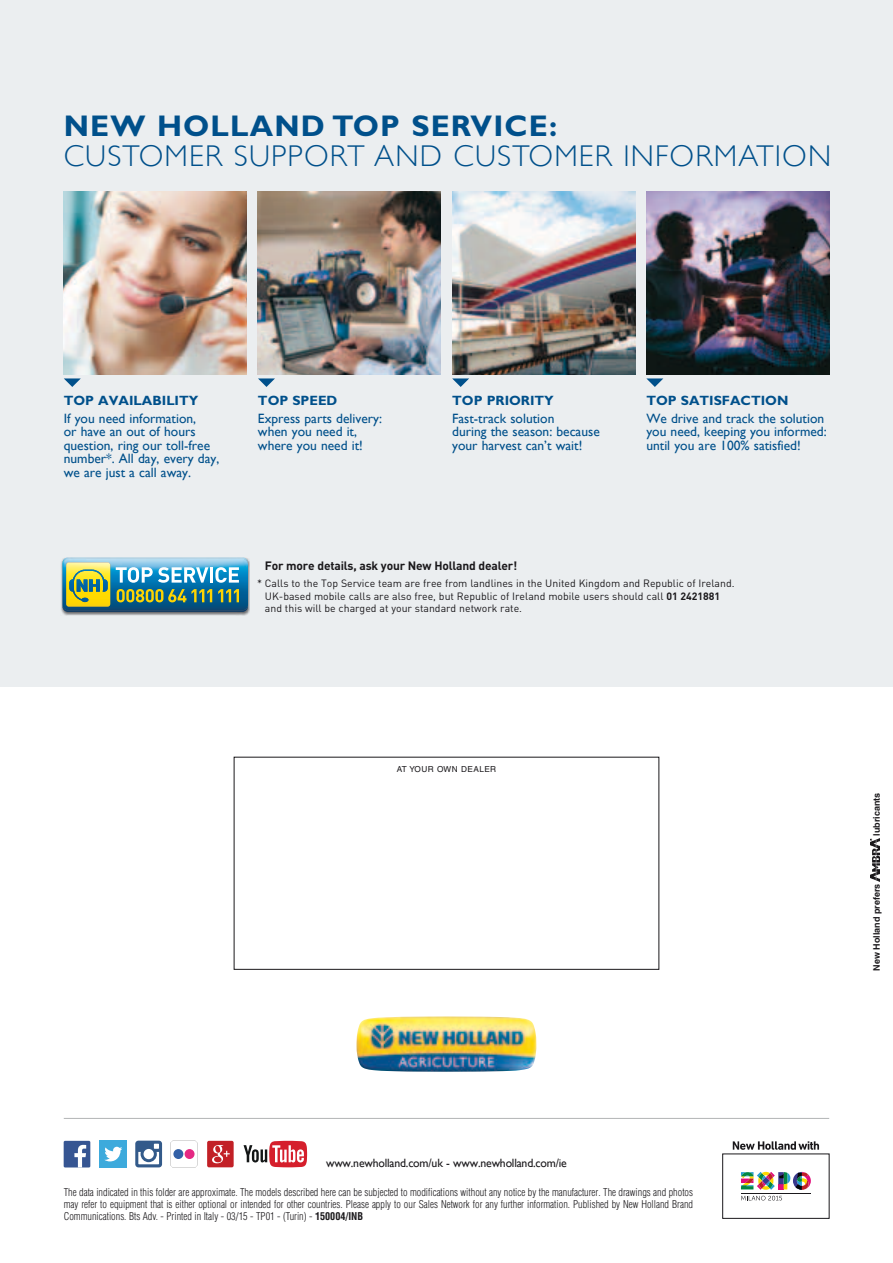
<style>
.page{position:relative;width:893px;height:1263px;background:#fff}
.page>*{position:absolute;margin:0;border:0;box-sizing:border-box;transform-origin:0 0}
.t1{font:300 30px "Gill Sans";letter-spacing:.04em;color:#00508b}
.t2{font:700 30px "Gill Sans Alt One";letter-spacing:.04em;color:#00508b}
.t3{font:13.5px/13.5px "Gill Sans";color:#00508b}
.t4{font:700 13.5px "Gill Sans Alt One";color:#00508b}
.t5{font:12px "Gill Sans";letter-spacing:-.015em;color:#1a181b}
.t6{font:700 12px "DIN";letter-spacing:-.015em;color:#1a181b}
.t7{font:300 condensed 10.5px/12px "Helvetica";color:#1a181b;text-align:justify}
.t8{font:10.5px/12.8px "DIN";color:#1a181b}
.t9{font:700 9px "Helvetica";color:#1a181b}
.t10{font:8.25px "Helvetica";letter-spacing:.05em;color:#1a181b}
.s1{font-weight:700}
</style>
<div class="page">
<img style="left:870px;top:839px;width:9px;height:43px">
<div style="left:0;top:0;width:893px;height:687px;background:#ebeef0"></div>
<img style="left:64px;top:191px;width:183px;height:183px">
<img style="left:258px;top:191px;width:183px;height:183px">
<img style="left:452px;top:191px;width:183px;height:183px">
<img style="left:356px;top:1016px;width:181px;height:56px">
<svg style="left:722px;top:1141px;width:108px;height:78px"></svg>
<div style="left:723px;top:1154px;width:106px;height:64px;background:#fff"></div>
<svg style="left:741px;top:1172px;width:70px;height:18px"></svg>
<svg style="left:741px;top:1196px;width:41px;height:4px"></svg>
<hr style="left:741px;top:1194px;width:70px;height:1px;background:#1a181b">
<svg style="left:733px;top:1141px;width:86px;height:9px"></svg>
<svg style="left:64px;top:378px;width:17px;height:9px"></svg>
<svg style="left:258px;top:378px;width:17px;height:9px"></svg>
<svg style="left:452px;top:378px;width:17px;height:9px"></svg>
<svg style="left:646px;top:378px;width:17px;height:9px"></svg>
<hr style="left:64px;top:1118px;width:765px;height:1px;background:#b2b4b5">
<div style="left:61px;top:557px;width:189px;height:58px;background:#1a181b;opacity:.6"></div>
<img style="left:62px;top:557px;width:186px;height:55px">
<img style="left:62px;top:559px;width:186px;height:51px">
<img style="left:66px;top:562px;width:44px;height:45px">
<img style="left:69px;top:569px;width:39px;height:33px">
<img style="left:77px;top:579px;width:23px;height:13px">
<svg style="left:116px;top:567px;width:92px;height:16px"></svg>
<hr style="left:210px;top:567px;width:3px;height:16px;background:#fff">
<svg style="left:215px;top:567px;width:24px;height:16px"></svg>
<svg style="left:117px;top:589px;width:95px;height:13px"></svg>
<svg style="left:218px;top:589px;width:21px;height:13px"></svg>
<svg style="left:170px;top:1140px;width:28px;height:28px"></svg>
<svg style="left:171px;top:1141px;width:26px;height:26px"></svg>
<div style="left:173px;top:1149px;width:10px;height:10px;background:#3361a7;border-radius:50%"></div>
<div style="left:185px;top:1149px;width:10px;height:10px;background:#e52983;border-radius:50%"></div>
<div style="left:64px;top:1141px;width:26px;height:26px;background:#365592"></div>
<svg style="left:74px;top:1145px;width:12px;height:22px"></svg>
<div style="left:100px;top:1140px;width:27px;height:28px;background:#3daadc"></div>
<svg style="left:104px;top:1147px;width:18px;height:14px"></svg>
<svg style="left:207px;top:1141px;width:27px;height:26px"></svg>
<svg style="left:244px;top:1141px;width:63px;height:26px"></svg>
<svg style="left:135px;top:1140px;width:27px;height:27px"></svg>
<img style="left:646px;top:191px;width:183px;height:183px">
<h1 class="t2" style="left:64px;top:105px;width:495px">NEW HOLLAND TOP SERVICE:</h1>
<h1 class="t1" style="left:64px;top:138px;width:769px">CUSTOMER SUPPORT AND CUSTOMER INFORMATION</h1>
<p class="t4" style="left:64px;top:391px;width:136px">TOP AVAILABILITY</p>
<p class="t3" style="left:64px;top:411px;width:157px">If you need information,<br>or have an out of hours question, ring our toll-free number*. All day, every day, we are just a call away.</p>
<p class="t4" style="left:258px;top:391px;width:81px">TOP SPEED</p>
<p class="t3" style="left:258px;top:411px;width:126px">Express parts delivery: when you need it, where you need it!</p>
<p class="t4" style="left:452px;top:391px;width:103px">TOP PRIORITY</p>
<p class="t3" style="left:452px;top:411px;width:149px">Fast-track solution<br>during the season: because your harvest can’t wait!</p>
<p class="t4" style="left:646px;top:391px;width:144px">TOP SATISFACTION</p>
<p class="t3" style="left:646px;top:411px;width:182px">We drive and track the solution you need, keeping you informed: until you are 100% satisfied!</p>
<p class="t6" style="left:265px;top:558px;width:254px">For more details, ask your New Holland dealer!</p>
<p class="t8" style="left:265px;top:576px;width:471px;text-indent:-8px">* Calls to the Top Service team are free from landlines in the United Kingdom and Republic of Ireland.<br>UK-based mobile calls are also free, but Republic of Ireland mobile users should call <span class="s1">01 2421881 </span>and this will be charged at your standard network rate.</p>
<p class="t10" style="left:397px;top:764px;width:101px">AT YOUR OWN DEALER</p>
<p class="t9" style="left:871px;top:836px;width:45px;rotate:-90deg">lubricants</p>
<p class="t9" style="left:871px;top:971px;width:89px;rotate:-90deg">New Holland prefers</p>
<p class="t5" style="left:326px;top:1155px;width:242px">www.newholland.com/uk - www.newholland.com/ie</p>
<p class="t7" style="left:64px;top:1186px;width:631px">The data indicated in this folder are approximate. The models described here can be subjected to modifications without any notice by the manufacturer. The drawings and photos may refer to equipment that is either optional or intended for other countries. Please apply to our Sales Network for any further information. Published by New Holland Brand Communications. Bts Adv. - Printed in Italy - 03/15 - TP01 - (Turin) - <span class="s1">150004/INB</span></p>
</div>
